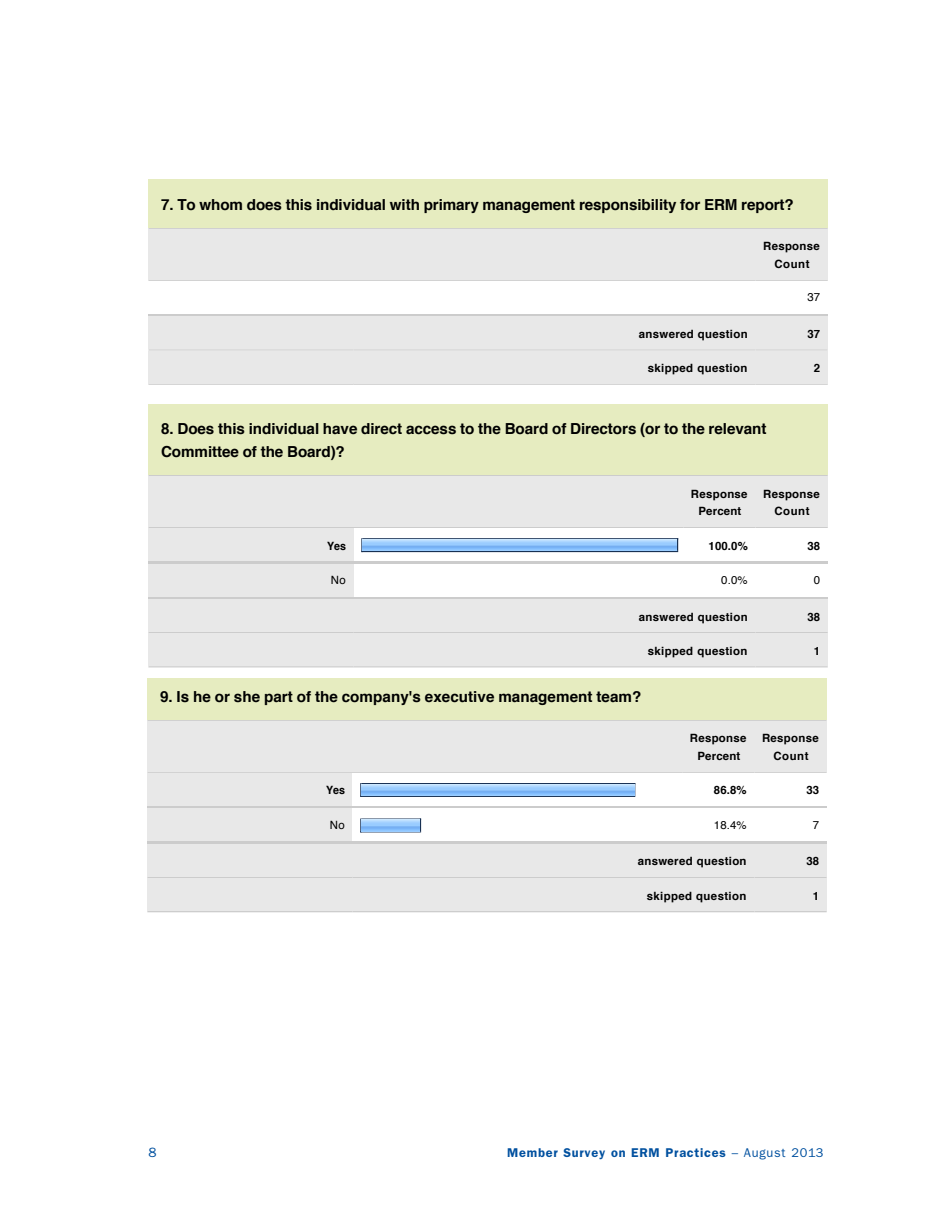
<style>
.page{position:relative;width:945px;height:1215px;background:#fff}
.page>*{position:absolute;margin:0;border:0;box-sizing:border-box;transform-origin:0 0}
.t1{font:700 15.15px/22.8px "Helvetica";letter-spacing:-.005em;color:#000}
.t2{font:13.5px "ITC Franklin Gothic Std";color:#01509f}
.t3{font:600 12.75px "ITC Franklin Gothic Std";letter-spacing:.06em;color:#01509f}
.t4{font:700 11.4px/17.7px "Helvetica";letter-spacing:.03em;color:#000;text-align:center}
.t5{font:11.4px "Helvetica";letter-spacing:.02em;color:#000}
.t6{font:700 11.4px "Helvetica";letter-spacing:.03em;color:#000;scale:.94 1}
.s1{font-weight:400}
</style>
<div class="page">
<hr style="left:149px;top:228px;width:678px;height:1px;background:#ccc">
<div style="left:148px;top:179px;width:680px;height:49px;background:#e6ecc0"></div>
<hr style="left:149px;top:280px;width:606px;height:1px;background:#ccc">
<div style="left:148px;top:229px;width:608px;height:51px;background:#e8e8e8"></div>
<hr style="left:756px;top:280px;width:71px;height:1px;background:#ccc">
<div style="left:756px;top:229px;width:72px;height:51px;background:#e8e8e8"></div>
<hr style="left:148px;top:314px;width:608px;height:2px;background:#ccc">
<hr style="left:756px;top:314px;width:72px;height:2px;background:#ccc">
<hr style="left:149px;top:349px;width:204px;height:2px;background:#ccc">
<div style="left:148px;top:316px;width:206px;height:33px;background:#e8e8e8"></div>
<hr style="left:354px;top:349px;width:401px;height:2px;background:#ccc">
<div style="left:354px;top:316px;width:402px;height:33px;background:#e8e8e8"></div>
<hr style="left:756px;top:349px;width:71px;height:2px;background:#ccc">
<div style="left:756px;top:316px;width:72px;height:33px;background:#e8e8e8"></div>
<hr style="left:149px;top:384px;width:204px;height:1px;background:#ccc">
<div style="left:148px;top:351px;width:206px;height:33px;background:#e8e8e8"></div>
<hr style="left:354px;top:384px;width:401px;height:1px;background:#ccc">
<div style="left:354px;top:351px;width:402px;height:33px;background:#e8e8e8"></div>
<hr style="left:756px;top:384px;width:71px;height:1px;background:#ccc">
<div style="left:756px;top:351px;width:72px;height:33px;background:#e8e8e8"></div>
<hr style="left:149px;top:475px;width:678px;height:1px;background:#ccc">
<div style="left:148px;top:404px;width:680px;height:71px;background:#e6ecc0"></div>
<hr style="left:149px;top:527px;width:534px;height:1px;background:#ccc">
<div style="left:148px;top:476px;width:535px;height:51px;background:#e8e8e8"></div>
<hr style="left:684px;top:527px;width:71px;height:1px;background:#ccc">
<div style="left:683px;top:476px;width:73px;height:51px;background:#e8e8e8"></div>
<hr style="left:756px;top:527px;width:71px;height:1px;background:#ccc">
<div style="left:756px;top:476px;width:72px;height:51px;background:#e8e8e8"></div>
<hr style="left:148px;top:561px;width:206px;height:3px;background:#ccc">
<div style="left:148px;top:528px;width:206px;height:33px;background:#e8e8e8"></div>
<hr style="left:354px;top:561px;width:329px;height:3px;background:#ccc">
<hr style="left:363px;top:538px;width:315px;height:1px;background:#183154">
<svg style="left:361px;top:539px;width:2px;height:12px"></svg>
<hr style="left:362px;top:551px;width:316px;height:1px;background:#183154">
<hr style="left:683px;top:561px;width:73px;height:3px;background:#ccc">
<hr style="left:756px;top:561px;width:72px;height:3px;background:#ccc">
<hr style="left:148px;top:596px;width:206px;height:3px;background:#ccc">
<div style="left:148px;top:564px;width:206px;height:32px;background:#e8e8e8"></div>
<hr style="left:354px;top:596px;width:329px;height:3px;background:#ccc">
<hr style="left:683px;top:596px;width:73px;height:3px;background:#ccc">
<hr style="left:756px;top:596px;width:72px;height:3px;background:#ccc">
<hr style="left:149px;top:632px;width:204px;height:1px;background:#ccc">
<div style="left:148px;top:599px;width:206px;height:33px;background:#e8e8e8"></div>
<hr style="left:354px;top:632px;width:401px;height:1px;background:#ccc">
<div style="left:354px;top:599px;width:402px;height:33px;background:#e8e8e8"></div>
<hr style="left:756px;top:632px;width:71px;height:1px;background:#ccc">
<div style="left:756px;top:599px;width:72px;height:33px;background:#e8e8e8"></div>
<hr style="left:149px;top:666px;width:204px;height:1px;background:#ccc">
<div style="left:148px;top:633px;width:206px;height:33px;background:#e8e8e8"></div>
<hr style="left:354px;top:666px;width:401px;height:1px;background:#ccc">
<div style="left:354px;top:633px;width:402px;height:33px;background:#e8e8e8"></div>
<hr style="left:756px;top:666px;width:71px;height:1px;background:#ccc">
<div style="left:756px;top:633px;width:72px;height:33px;background:#e8e8e8"></div>
<hr style="left:148px;top:720px;width:678px;height:1px;background:#ccc">
<div style="left:147px;top:678px;width:680px;height:42px;background:#e6ecc0"></div>
<hr style="left:148px;top:772px;width:534px;height:1px;background:#ccc">
<div style="left:147px;top:721px;width:535px;height:51px;background:#e8e8e8"></div>
<hr style="left:683px;top:772px;width:71px;height:1px;background:#ccc">
<div style="left:682px;top:721px;width:72px;height:51px;background:#e8e8e8"></div>
<hr style="left:755px;top:772px;width:71px;height:1px;background:#ccc">
<div style="left:754px;top:721px;width:73px;height:51px;background:#e8e8e8"></div>
<hr style="left:147px;top:806px;width:206px;height:2px;background:#ccc">
<div style="left:147px;top:773px;width:206px;height:33px;background:#e8e8e8"></div>
<hr style="left:353px;top:806px;width:329px;height:2px;background:#ccc">
<hr style="left:362px;top:783px;width:273px;height:1px;background:#183154">
<svg style="left:360px;top:784px;width:2px;height:12px"></svg>
<hr style="left:361px;top:796px;width:274px;height:1px;background:#183154">
<hr style="left:682px;top:806px;width:72px;height:2px;background:#ccc">
<hr style="left:754px;top:806px;width:73px;height:2px;background:#ccc">
<hr style="left:147px;top:841px;width:206px;height:3px;background:#ccc">
<div style="left:147px;top:808px;width:206px;height:33px;background:#e8e8e8"></div>
<hr style="left:353px;top:841px;width:329px;height:3px;background:#ccc">
<hr style="left:362px;top:819px;width:58px;height:1px;background:#183154">
<svg style="left:360px;top:819px;width:2px;height:13px"></svg>
<svg style="left:420px;top:819px;width:1px;height:12px"></svg>
<hr style="left:361px;top:831px;width:59px;height:1px;background:#183154">
<hr style="left:682px;top:841px;width:72px;height:3px;background:#ccc">
<hr style="left:754px;top:841px;width:73px;height:3px;background:#ccc">
<hr style="left:148px;top:877px;width:204px;height:1px;background:#ccc">
<div style="left:147px;top:844px;width:206px;height:33px;background:#e8e8e8"></div>
<hr style="left:353px;top:877px;width:401px;height:1px;background:#ccc">
<div style="left:353px;top:844px;width:401px;height:33px;background:#e8e8e8"></div>
<hr style="left:755px;top:877px;width:71px;height:1px;background:#ccc">
<div style="left:754px;top:844px;width:73px;height:33px;background:#e8e8e8"></div>
<hr style="left:148px;top:911px;width:204px;height:1px;background:#ccc">
<div style="left:147px;top:878px;width:206px;height:33px;background:#e8e8e8"></div>
<hr style="left:353px;top:911px;width:401px;height:1px;background:#ccc">
<div style="left:353px;top:878px;width:401px;height:33px;background:#e8e8e8"></div>
<hr style="left:755px;top:911px;width:71px;height:1px;background:#ccc">
<div style="left:754px;top:878px;width:73px;height:33px;background:#e8e8e8"></div>
<p class="t1" style="left:161px;top:194px;width:634px">7. To whom does this individual with primary management responsibility for ERM report?</p>
<p class="t4" style="left:763px;top:239px;width:58px">Response<br>Count</p>
<p class="t5" style="left:807px;top:292px;width:14px">37</p>
<p class="t4" style="left:639px;top:326px;width:110px">answered question</p>
<p class="t4" style="left:807px;top:326px;width:14px">37</p>
<p class="t4" style="left:648px;top:360px;width:101px">skipped question</p>
<p class="t4" style="left:814px;top:360px;width:8px">2</p>
<p class="t1" style="left:161px;top:419px;width:607px">8. Does this individual have direct access to the Board of Directors (or to the relevant<br>Committee of the Board)?</p>
<p class="t4" style="left:691px;top:486px;width:58px">Response<br>Percent</p>
<p class="t4" style="left:763px;top:486px;width:58px">Response<br>Count</p>
<p class="t6" style="left:327px;top:541px;width:22px">Yes</p>
<p class="t4" style="left:709px;top:538px;width:41px">100.0%</p>
<p class="t4" style="left:807px;top:538px;width:14px">38</p>
<p class="t5" style="left:331px;top:575px;width:16px">No</p>
<p class="t5" style="left:721px;top:575px;width:28px">0.0%</p>
<p class="t5" style="left:814px;top:575px;width:8px">0</p>
<p class="t4" style="left:639px;top:609px;width:110px">answered question</p>
<p class="t4" style="left:807px;top:609px;width:14px">38</p>
<p class="t4" style="left:648px;top:643px;width:101px">skipped question</p>
<p class="t4" style="left:814px;top:643px;width:8px">1</p>
<p class="t1" style="left:160px;top:686px;width:483px">9. Is he or she part of the company's executive management team?</p>
<p class="t4" style="left:690px;top:731px;width:58px">Response<br>Percent</p>
<p class="t4" style="left:762px;top:731px;width:58px">Response<br>Count</p>
<p class="t6" style="left:326px;top:786px;width:22px">Yes</p>
<p class="t4" style="left:714px;top:782px;width:34px">86.8%</p>
<p class="t4" style="left:806px;top:782px;width:14px">33</p>
<p class="t5" style="left:330px;top:820px;width:16px">No</p>
<p class="t5" style="left:714px;top:820px;width:34px">18.4%</p>
<p class="t5" style="left:813px;top:820px;width:8px">7</p>
<p class="t4" style="left:638px;top:853px;width:110px">answered question</p>
<p class="t4" style="left:806px;top:853px;width:14px">38</p>
<p class="t4" style="left:647px;top:888px;width:101px">skipped question</p>
<p class="t4" style="left:813px;top:888px;width:8px">1</p>
<p class="t2" style="left:148px;top:1147px;width:10px">8</p>
<p class="t3" style="left:507px;top:1148px;width:318px">Member Survey on ERM Practices <span class="s1">– August 2013</span></p>
</div>
